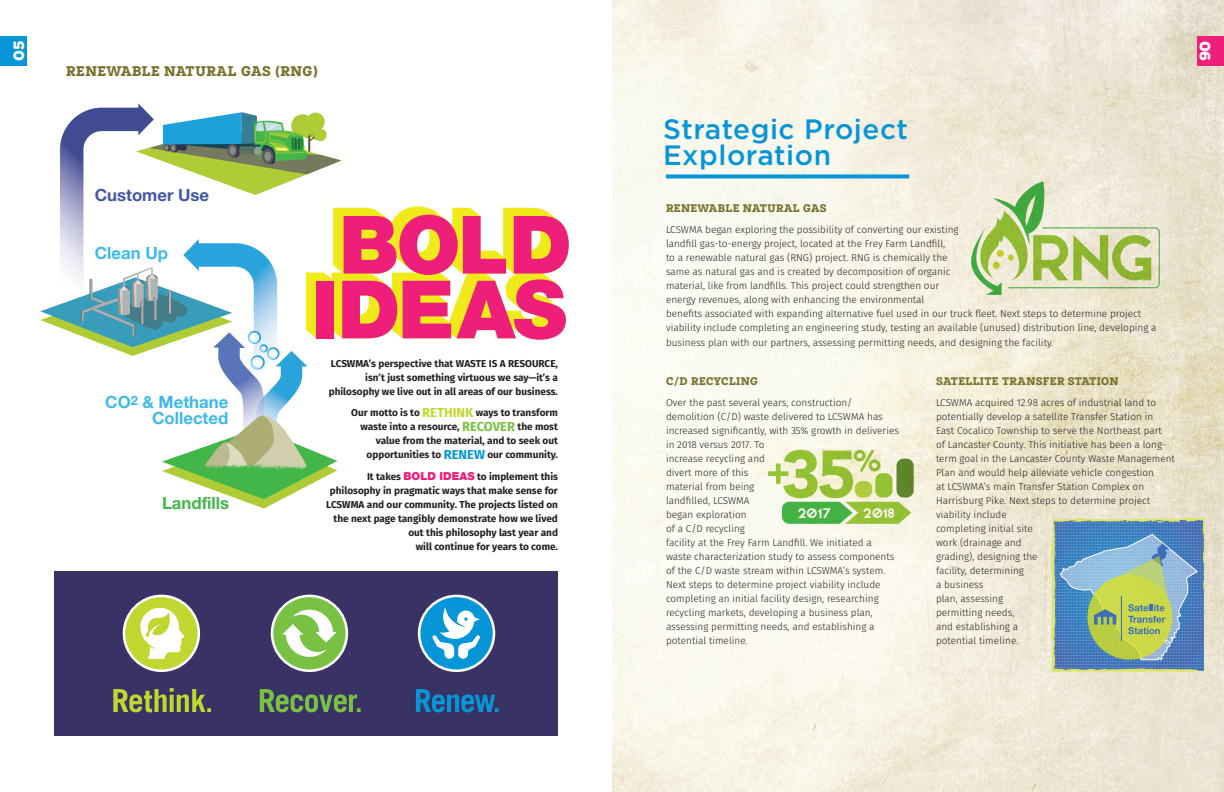
<style>
.page{position:relative;width:1224px;height:792px;background:#fff}
.page>*{position:absolute;margin:0;border:0;box-sizing:border-box;transform-origin:0 0}
.t1{font:900 66.2px "Avenir";color:#99ca3b}
.t2{font:64.6px "Marvin";color:#99ca3b}
.t3{font:900 29.3px "Avenir";color:#99ca3b}
.t4{font:500 28px/26px "Gotham";letter-spacing:.02em;color:#0696d7}
.t5{font:700 16.8px/16.1px "Helvetica Neue";color:#3db9ea;text-align:right}
.t6{font:700 16.8px "Helvetica Neue";color:#4257a5}
.t7{font:700 16.8px "Helvetica Neue";color:#42b649}
.t8{font:900 15px "Gotham";color:#fff}
.t9{font:14px "Paul Slab Bold Trail";letter-spacing:.035em;color:#78712d}
.t10{font:13.9px "Marvin";letter-spacing:-.01em;color:#fff}
.t11{font:11px "Paul Slab Bold Trail";letter-spacing:.03em;color:#78712d}
.t12{font:300 10px/14px "Fira Sans";color:#231f20}
.t13{font:700 10px/14px "Fira Sans";color:#231f20;text-align:right}
.s1{font-size:13px;color:#c1d72f}
.s2{font-size:13px;color:#79c142}
.s3{font-size:13px;color:#0696d7}
.s4{font-family:"Helvetica Neue";font-weight:900;font-size:11px;color:#ee1e7b}
</style>
<div class="page">
<img style="left:612px;top:0;width:612px;height:792px">
<div style="left:54px;top:571px;width:504px;height:165px;background:#393265"></div>
<svg style="left:113px;top:688px;width:98px;height:24px"></svg>
<svg style="left:260px;top:689px;width:101px;height:23px"></svg>
<svg style="left:416px;top:689px;width:83px;height:23px"></svg>
<svg style="left:123px;top:595px;width:77px;height:77px"></svg>
<svg style="left:271px;top:595px;width:77px;height:77px"></svg>
<svg style="left:418px;top:595px;width:77px;height:77px"></svg>
<svg style="left:125px;top:597px;width:73px;height:72px;background:#c1cc79"></svg>
<svg style="left:273px;top:597px;width:73px;height:72px;background:#92bd78"></svg>
<svg style="left:420px;top:597px;width:73px;height:72px;background:#53a5d2"></svg>
<svg style="left:666px;top:174px;width:243px;height:4px"></svg>
<svg style="left:778px;top:498px;width:133px;height:29px;background:#98cd76"></svg>
<div style="left:855px;top:481px;width:17px;height:17px;background:#aecb40;border-radius:7px"></div>
<div style="left:875px;top:473px;width:17px;height:25px;background:#95c235;border-radius:7px"></div>
<div style="left:897px;top:459px;width:17px;height:39px;background:#5e852c;border-radius:7px"></div>
<svg style="left:769px;top:464px;width:19px;height:20px"></svg>
<svg style="left:970px;top:181px;width:190px;height:114px;background:#dbe0c0"></svg>
<svg style="left:1051px;top:517px;width:156px;height:156px;background:#7ba2a4"></svg>
<svg style="left:40px;top:103px;width:529px;height:406px"></svg>
<div style="left:0;top:36px;width:27px;height:30px;background:#0696d7"></div>
<div style="left:1197px;top:36px;width:27px;height:30px;background:#ee1e7b"></div>
<h3 class="t8" style="left:10px;top:61px;width:22px;rotate:-90deg">05</h3>
<h3 class="t8" style="left:1214px;top:41px;width:22px;rotate:90deg">06</h3>
<h3 class="t9" style="left:66px;top:66px;width:253px">RENEWABLE NATURAL GAS (RNG)</h3>
<h3 class="t6" style="left:95px;top:182px;width:116px">Customer Use</h3>
<h3 class="t5" style="left:95px;top:246px;width:75px">Clean Up</h3>
<h3 class="t5" style="left:105px;top:394px;width:125px">CO<sup>2</sup> &amp; Methane<br>Collected</h3>
<h3 class="t7" style="left:162px;top:489px;width:69px">Landfills</h3>
<p class="t13" style="left:329px;top:356px;width:231px">LCSWMA’s perspective that WASTE IS A RESOURCE, isn’t just something virtuous we say—it’s a philosophy we live out in all areas of our business.</p>
<p class="t13" style="left:351px;top:405px;width:208px">Our motto is to <span class="s1">RETHINK</span> ways to transform waste into a resource, <span class="s2">RECOVER</span> the most value from the material, and to seek out opportunities to <span class="s3">RENEW</span> our community.</p>
<p class="t13" style="left:326px;top:469px;width:233px">It takes <span class="s4">BOLD IDEAS</span> to implement this philosophy in pragmatic ways that make sense for LCSWMA and our community. The projects listed on the next page tangibly demonstrate how we lived out this philosophy last year and<br>will continue for years to come.</p>
<h3 class="t4" style="left:663px;top:115px;width:247px">Strategic Project<br>Exploration</h3>
<p class="t11" style="left:666px;top:204px;width:162px">RENEWABLE NATURAL GAS</p>
<p class="t12" style="left:666px;top:223px;width:492px">LCSWMA began exploring the possibility of converting our existing<br>landfill gas-to-energy project, located at the Frey Farm Landfill,<br>to a renewable natural gas (RNG) project. RNG is chemically the<br>same as natural gas and is created by decomposition of organic<br>material, like from landfills. This project could strengthen our<br>energy revenues, along with enhancing the environmental<br>benefits associated with expanding alternative fuel used in our truck fleet. Next steps to determine project viability include completing an engineering study, testing an available (unused) distribution line, developing a business plan with our partners, assessing permitting needs, and designing the facility.</p>
<h2 class="t2" style="left:1029px;top:220px;width:127px">RNG</h2>
<p class="t11" style="left:666px;top:376px;width:93px">C/D RECYCLING</p>
<p class="t12" style="left:666px;top:395px;width:235px">Over the past several years, construction/ demolition (C/D) waste delivered to LCSWMA has increased significantly, with 35% growth in deliveries in 2018 versus 2017. To<br>increase recycling and<br>divert more of this<br>material from being<br>landfilled, LCSWMA<br>began exploration<br>of a C/D recycling<br>facility at the Frey Farm Landfill. We initiated a waste characterization study to assess components of the C/D waste stream within LCSWMA’s system.<br>Next steps to determine project viability include completing an initial facility design, researching recycling markets, developing a business plan, assessing permitting needs, and establishing a potential timeline.</p>
<h1 class="t1" style="left:781px;top:418px;width:77px">35</h1>
<h3 class="t3" style="left:854px;top:436px;width:28px">%</h3>
<h3 class="t10" style="left:797px;top:505px;width:36px">2017</h3>
<h3 class="t10" style="left:863px;top:505px;width:34px">2018</h3>
<p class="t11" style="left:936px;top:376px;width:184px">SATELLITE TRANSFER STATION</p>
<p class="t12" style="left:936px;top:395px;width:241px">LCSWMA acquired 12.98 acres of industrial land to potentially develop a satellite Transfer Station in<br>East Cocalico Township to serve the Northeast part<br>of Lancaster County. This initiative has been a long&shy;term goal in the Lancaster County Waste Management Plan and would help alleviate vehicle congestion<br>at LCSWMA’s main Transfer Station Complex on Harrisburg Pike. Next steps to determine project viability include<br>completing initial site<br>work (drainage and<br>grading), designing the<br>facility, determining<br>a business<br>plan, assessing<br>permitting needs,<br>and establishing a<br>potential timeline.</p>
</div>
